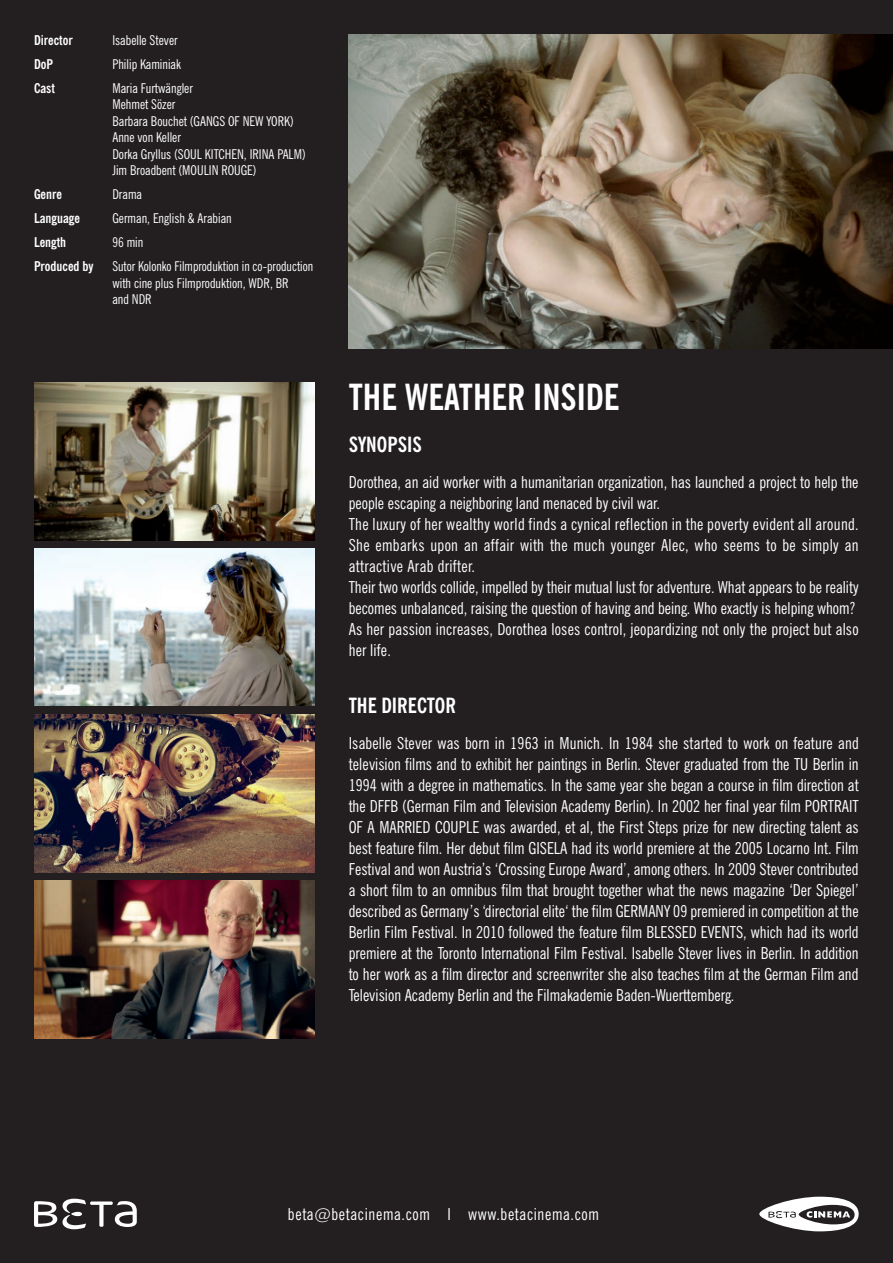
<style>
.page{position:relative;width:893px;height:1263px;background:#231f20}
.page>*{position:absolute;margin:0;border:0;box-sizing:border-box;transform-origin:0 0}
.t1{font:700 condensed 36px "News Gothic BT";color:#fff}
.t2{font:700 condensed 21px "News Gothic BT";color:#fff}
.t3{font:condensed 16.5px/21px "News Gothic BT";color:#fff}
.t4{font:condensed 16.5px "News Gothic BT";letter-spacing:.04em;color:#fff}
.t5{font:condensed 13.5px/24px "News Gothic BT";color:#fff}
.t6{font:700 condensed 13.5px/24px "News Gothic BT";color:#fff}
</style>
<div class="page">
<img style="left:34px;top:880px;width:281px;height:158px">
<img style="left:34px;top:383px;width:281px;height:158px">
<img style="left:34px;top:548px;width:281px;height:158px">
<svg style="left:34px;top:1201px;width:23px;height:26px"></svg>
<svg style="left:63px;top:1199px;width:74px;height:30px"></svg>
<svg style="left:759px;top:1197px;width:100px;height:34px"></svg>
<img style="left:349px;top:34px;width:544px;height:315px">
<img style="left:34px;top:714px;width:281px;height:158px">
<p class="t6" style="left:34px;top:28px;width:40px">Director<br>DoP<br>Cast</p>
<p class="t6" style="left:34px;top:182px;width:61px">Genre<br>Language<br>Length<br>Produced by</p>
<p class="t5" style="left:112px;top:28px;width:82px">Isabelle Stever<br>Philip Kaminiak<br>Maria Furtwängler</p>
<p class="t5" style="left:112px;top:96px;width:195px;line-height:16.5px">Mehmet Sözer<br>Barbara Bouchet (GANGS OF NEW YORK)<br>Anne von Keller<br>Dorka Gryllus (SOUL KITCHEN, IRINA PALM)<br>Jim Broadbent (MOULIN ROUGE)</p>
<p class="t5" style="left:112px;top:182px;width:202px">Drama<br>German, English &amp; Arabian<br>96 min<br>Sutor Kolonko Filmproduktion in co-production</p>
<p class="t5" style="left:112px;top:275px;width:178px;line-height:16.5px">with cine plus Filmproduktion, WDR, BR and NDR</p>
<p class="t1" style="left:349px;top:375px;width:272px">THE WEATHER INSIDE</p>
<p class="t2" style="left:349px;top:431px;width:75px">SYNOPSIS</p>
<p class="t3" style="left:349px;top:471px;width:512px">Dorothea, an aid worker with a humanitarian organization, has launched a project to help the people escaping a neighboring land menaced by civil war.<br>The luxury of her wealthy world finds a cynical reflection in the poverty evident all around.<br>She embarks upon an affair with the much younger Alec, who seems to be simply an attractive Arab drifter.<br>Their two worlds collide, impelled by their mutual lust for adventure. What appears to be reality becomes unbalanced, raising the question of having and being. Who exactly is helping whom?<br>As her passion increases, Dorothea loses control, jeopardizing not only the project but also her life.</p>
<p class="t2" style="left:349px;top:692px;width:109px">THE DIRECTOR</p>
<p class="t3" style="left:349px;top:732px;width:512px;text-align:justify">Isabelle Stever was born in 1963 in Munich. In 1984 she started to work on feature and television films and to exhibit her paintings in Berlin. Stever graduated from the TU Berlin in 1994 with a degree in mathematics. In the same year she began a course in film direction at the DFFB (German Film and Television Academy Berlin). In 2002 her final year film PORTRAIT OF A MARRIED COUPLE was awarded, et al, the First Steps prize for new directing talent as best feature film. Her debut film GISELA had its world premiere at the 2005 Locarno Int. Film Festival and won Austria’s ‘Crossing Europe Award’, among others. In 2009 Stever contributed a short film to an omnibus film that brought together what the news magazine ‘Der Spiegel’ described as Germany’s ‘directorial elite‘ the film GERMANY 09 premiered in competition at the Berlin Film Festival. In 2010 followed the feature film BLESSED EVENTS, which had its world premiere at the Toronto International Film Festival. Isabelle Stever lives in Berlin. In addition to her work as a film director and screenwriter she also teaches film at the German Film and Television Academy Berlin and the Filmakademie Baden-Wuerttemberg.</p>
<p class="t4" style="left:288px;top:1204px;width:313px">beta@betacinema.com I www.betacinema.com</p>
</div>
